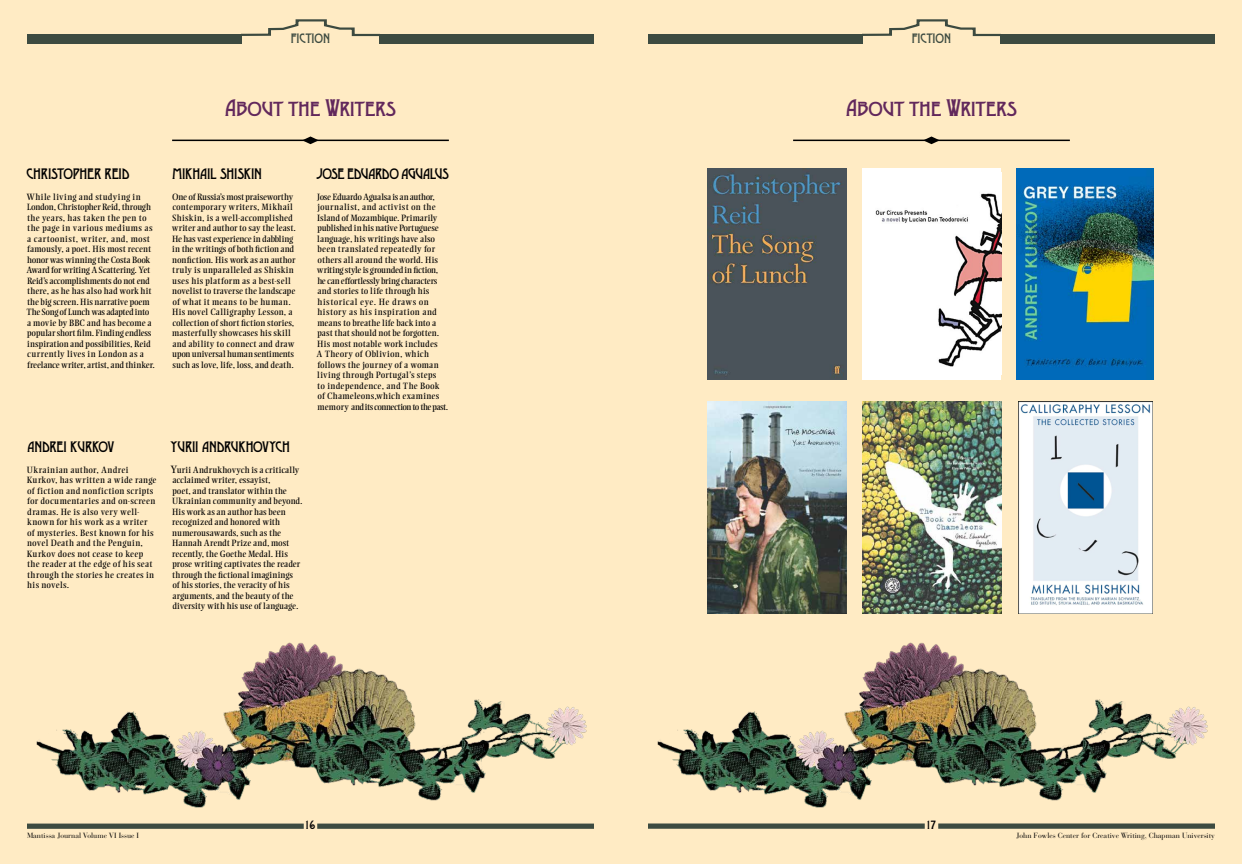
<style>
.page{position:relative;width:1242px;height:864px;background:#fff}
.page>*{position:absolute;margin:0;border:0;box-sizing:border-box;transform-origin:0 0}
.t1{font:900 22.5px "Desdemona";letter-spacing:-.005em;color:#62285c}
.t2{font:900 14.25px "Desdemona";letter-spacing:-.015em;color:#000}
.t3{font:900 12.75px "Desdemona";color:#3d4b41}
.t4{font:900 11.25px "Desdemona";color:#000}
.t5{font:9px/10.5px "Ellington MT Std";letter-spacing:.02em;color:#000}
.t6{font:7.5px "Bauer Bodoni Std";color:#000}
.s1{font-size:10.5px}
</style>
<div class="page">
<div style="left:0;top:0;width:621px;height:864px;background:#ffebc4"></div>
<div style="left:621px;top:0;width:621px;height:864px;background:#ffebc4"></div>
<svg style="left:242px;top:19px;width:137px;height:18px"></svg>
<div style="left:27px;top:34px;width:215px;height:9px;background:#3d4b41"></div>
<div style="left:938px;top:824px;width:277px;height:5px;background:#3d4b41"></div>
<div style="left:648px;top:824px;width:277px;height:5px;background:#3d4b41"></div>
<div style="left:317px;top:824px;width:277px;height:5px;background:#3d4b41"></div>
<div style="left:27px;top:824px;width:277px;height:5px;background:#3d4b41"></div>
<div style="left:379px;top:34px;width:215px;height:9px;background:#3d4b41"></div>
<svg style="left:863px;top:19px;width:137px;height:18px"></svg>
<div style="left:648px;top:34px;width:215px;height:9px;background:#3d4b41"></div>
<div style="left:1000px;top:34px;width:215px;height:9px;background:#3d4b41"></div>
<hr style="left:172px;top:140px;width:277px;height:1px;background:#000">
<svg style="left:302px;top:137px;width:17px;height:7px"></svg>
<img style="left:36px;top:642px;width:551px;height:166px">
<hr style="left:793px;top:140px;width:277px;height:1px;background:#000">
<svg style="left:923px;top:137px;width:17px;height:7px"></svg>
<img style="left:657px;top:642px;width:551px;height:166px">
<img style="left:708px;top:168px;width:139px;height:211px">
<img style="left:708px;top:402px;width:139px;height:211px">
<div style="left:863px;top:168px;width:138px;height:211px;background:#fff"></div>
<img style="left:875px;top:193px;width:126px;height:174px">
<img style="left:863px;top:402px;width:138px;height:211px">
<img style="left:1017px;top:168px;width:137px;height:211px">
<img style="left:1019px;top:402px;width:134px;height:211px">
<h3 class="t3" style="left:291px;top:31px;width:41px">FICTION</h3>
<h3 class="t3" style="left:912px;top:31px;width:41px">FICTION</h3>
<h1 class="t1" style="left:225px;top:93px;width:172px">About the Writers</h1>
<h2 class="t2" style="left:26px;top:165px;width:105px">CHRISTOPHER REID</h2>
<p class="t5" style="left:26px;top:191px;width:130px">While living and studying in<br>London, Christopher Reid, through the years, has taken the pen to the page in various mediums as a cartoonist, writer, and, most famously, a poet. His most recent honor was winning the Costa Book<br>Award for writing A Scattering. Yet<br>Reid’s accomplishments do not end there, as he has also had work hit the big screen. His narrative poem<br>The Song of Lunch was adapted into a movie by BBC and has become a popular short film. Finding endless inspiration and possibilities, Reid currently lives in London as a freelance writer, artist, and thinker.</p>
<h2 class="t2" style="left:173px;top:165px;width:91px">MIKHAIL SHISKIN</h2>
<p class="t5" style="left:172px;top:191px;width:126px">One of Russia’s most praiseworthy contemporary writers, Mikhail Shiskin, is a well-accomplished writer and author to say the least.<br>He has vast experience in dabbling in the writings of both fiction and nonfiction. His work as an author truly is unparalleled as Shiskin uses his platform as a best-sell novelist to traverse the landscape of what it means to be human.<br>His novel Calligraphy Lesson, a collection of short fiction stories, masterfully showcases his skill and ability to connect and draw upon universal human sentiments such as love, life, loss, and death.</p>
<h2 class="t2" style="left:27px;top:438px;width:88px">ANDREI KURKOV</h2>
<p class="t5" style="left:27px;top:464px;width:131px">Ukrainian author, Andrei<br>Kurkov, has written a wide range of fiction and nonfiction scripts for documentaries and on-screen dramas. He is also very well&shy;known for his work as a writer of mysteries. Best known for his novel Death and the Penguin,<br>Kurkov does not cease to keep the reader at the edge of his seat through the stories he creates in his novels.</p>
<h2 class="t2" style="left:171px;top:438px;width:121px">YURII ANDRUKHOVYCH</h2>
<p class="t5" style="left:171px;top:464px;width:133px"><span class="s1">Y</span>urii Andrukhovych is a critically acclaimed writer, essayist,<br>poet, and translator within the<br>Ukrainian community and beyond.<br>His work as an author has been recognized and honored with numerousawards, such as the<br>Hannah Arendt Prize and, most recently, the Goethe Medal. His prose writing captivates the reader through the fictional imaginings<br>of his stories, the veracity of his arguments, and the beauty of the diversity with his use of language.</p>
<h2 class="t2" style="left:317px;top:165px;width:134px">JOSE EDUARDO AGUALUS</h2>
<p class="t5" style="left:317px;top:191px;width:133px">Jose Eduardo Agualsa is an author, journalist, and activist on the<br>Island of Mozambique. Primarily published in his native Portuguese language, his writings have also been translated repeatedly for others all around the world. His writing style is grounded in fiction, he can effortlessly bring characters and stories to life through his historical eye. He draws on history as his inspiration and means to breathe life back into a past that should not be forgotten.<br>His most notable work includes<br>A Theory of Oblivion, which follows the journey of a woman living through Portugal’s steps<br>to independence, and The Book of Chameleons,which examines memory and its connection to the past.</p>
<h1 class="t1" style="left:846px;top:93px;width:172px">About the Writers</h1>
<p class="t4" style="left:306px;top:818px;width:11px">16</p>
<p class="t4" style="left:927px;top:818px;width:11px">17</p>
<p class="t6" style="left:27px;top:831px;width:114px">Mantissa Journal Volume VI Issue I</p>
<p class="t6" style="left:1017px;top:831px;width:200px">John Fowles Center for Creative Writing, Chapman University</p>
</div>
